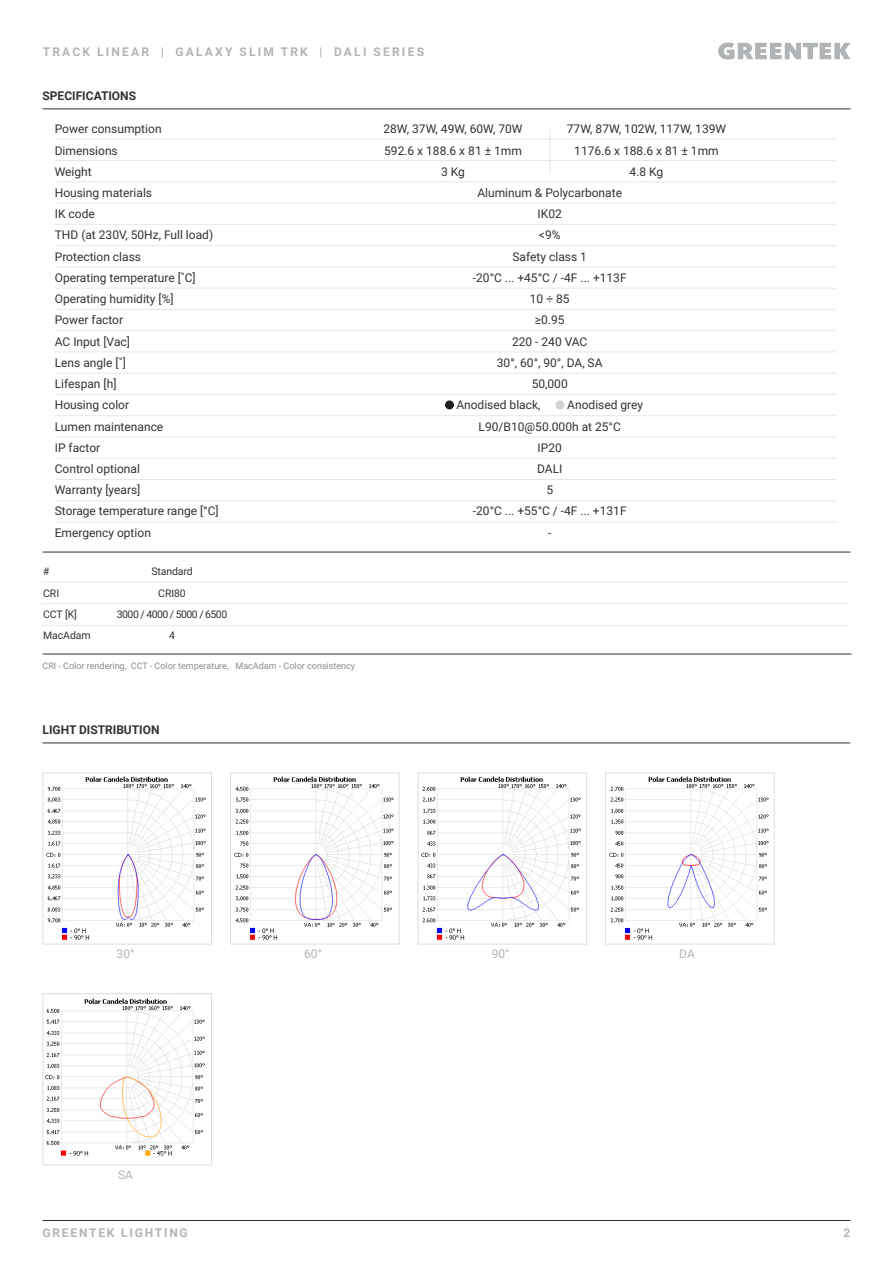
<style>
.page{position:relative;width:893px;height:1263px;background:#fff}
.page>*{position:absolute;margin:0;border:0;box-sizing:border-box;transform-origin:0 0}
.t1{font:12px/21.3px "Roboto";color:#333132;text-align:center}
.t2{font:700 12px "Roboto";letter-spacing:.185em;color:#b1b4b6}
.t3{font:700 12px "Roboto";color:#333132}
.t4{font:700 12px "Roboto";letter-spacing:.15em;color:#b1b4b6}
.t5{font:12px "Roboto";color:#b1b4b6}
.t6{font:10.5px/21.1px "Roboto";letter-spacing:-.05em;color:#333132;text-align:center}
.t7{font:10.5px/21.1px "Roboto";letter-spacing:-.01em;color:#333132}
.t8{font:9px "Roboto";color:#8a8c8e}
</style>
<div class="page">
<svg style="left:718px;top:43px;width:132px;height:17px"></svg>
<hr style="left:43px;top:1220px;width:807px;height:1px;background:#333132">
<hr style="left:43px;top:108px;width:807px;height:1px;background:#333132">
<hr style="left:55px;top:160px;width:781px;height:1px;background:#e6e7e8">
<hr style="left:55px;top:139px;width:781px;height:1px;background:#e6e7e8">
<hr style="left:55px;top:181px;width:781px;height:1px;background:#e6e7e8">
<hr style="left:55px;top:203px;width:781px;height:1px;background:#e6e7e8">
<hr style="left:55px;top:224px;width:781px;height:1px;background:#e6e7e8">
<hr style="left:55px;top:245px;width:781px;height:1px;background:#e6e7e8">
<hr style="left:55px;top:266px;width:781px;height:1px;background:#e6e7e8">
<hr style="left:55px;top:288px;width:781px;height:1px;background:#e6e7e8">
<hr style="left:55px;top:309px;width:781px;height:1px;background:#e6e7e8">
<hr style="left:55px;top:330px;width:781px;height:1px;background:#e6e7e8">
<hr style="left:55px;top:351px;width:781px;height:1px;background:#e6e7e8">
<hr style="left:55px;top:373px;width:781px;height:1px;background:#e6e7e8">
<hr style="left:55px;top:394px;width:781px;height:1px;background:#e6e7e8">
<hr style="left:55px;top:415px;width:781px;height:1px;background:#e6e7e8">
<hr style="left:55px;top:437px;width:781px;height:1px;background:#e6e7e8">
<hr style="left:55px;top:458px;width:781px;height:1px;background:#e6e7e8">
<hr style="left:55px;top:479px;width:781px;height:1px;background:#e6e7e8">
<hr style="left:55px;top:500px;width:781px;height:1px;background:#e6e7e8">
<hr style="left:55px;top:522px;width:781px;height:1px;background:#e6e7e8">
<hr style="left:43px;top:742px;width:807px;height:1px;background:#333132">
<img style="left:46px;top:776px;width:160px;height:164px">
<div style="left:43px;top:772px;width:169px;height:172px;border:1px solid #dcddde"></div>
<img style="left:45px;top:998px;width:160px;height:158px">
<div style="left:43px;top:993px;width:169px;height:172px;border:1px solid #dcddde"></div>
<img style="left:234px;top:776px;width:160px;height:164px">
<div style="left:230px;top:772px;width:169px;height:172px;border:1px solid #dcddde"></div>
<img style="left:421px;top:776px;width:160px;height:164px">
<div style="left:418px;top:772px;width:169px;height:172px;border:1px solid #dcddde"></div>
<img style="left:609px;top:776px;width:160px;height:164px">
<div style="left:605px;top:772px;width:170px;height:172px;border:1px solid #dcddde"></div>
<div style="left:445px;top:400px;width:9px;height:9px;background:#231f20;border-radius:50%"></div>
<div style="left:556px;top:400px;width:8px;height:9px;background:#d3d3d3;border-radius:50%"></div>
<hr style="left:549px;top:129px;width:1px;height:45px;background:#e6e7e8">
<hr style="left:43px;top:552px;width:807px;height:1px;background:#333132">
<hr style="left:41px;top:582px;width:808px;height:1px;background:#e6e7e8">
<hr style="left:41px;top:603px;width:808px;height:1px;background:#e6e7e8">
<hr style="left:41px;top:625px;width:808px;height:1px;background:#e6e7e8">
<hr style="left:43px;top:654px;width:808px;height:1px;background:#333132">
<p class="t2" style="left:43px;top:43px;width:383px">TRACK LINEAR | GALAXY SLIM TRK | DALI SERIES</p>
<p class="t3" style="left:43px;top:88px;width:95px">SPECIFICATIONS</p>
<p class="t1" style="left:55px;top:118px;width:165px;text-align:left">Power consumption<br>Dimensions<br>Weight<br>Housing materials<br>IK code<br>THD (at 230V, 50Hz, Full load)<br>Protection class<br>Operating temperature [˚C]<br>Operating humidity [%]<br>Power factor<br>AC Input [Vac]<br>Lens angle [˚]<br>Lifespan [h]<br>Housing color<br>Lumen maintenance<br>IP factor<br>Control optional<br>Warranty [years]<br>Storage temperature range [°C]<br>Emergency option</p>
<p class="t7" style="left:43px;top:561px;width:49px">#<br>CRI<br>CCT [K]<br>MacAdam</p>
<p class="t6" style="left:117px;top:561px;width:112px">Standard<br>CRI80<br>3000 / 4000 / 5000 / 6500<br>4</p>
<p class="t8" style="left:43px;top:659px;width:314px">CRI - Color rendering, CCT - Color temperature, MacAdam - Color consistency</p>
<p class="t3" style="left:43px;top:722px;width:119px">LIGHT DISTRIBUTION</p>
<p class="t1" style="left:383px;top:118px;width:141px">28W, 37W, 49W, 60W, 70W<br>592.6 x 188.6 x 81 ± 1mm<br>3 Kg</p>
<p class="t1" style="left:567px;top:118px;width:161px">77W, 87W, 102W, 117W, 139W<br>1176.6 x 188.6 x 81 ± 1mm<br>4.8 Kg</p>
<p class="t1" style="left:477px;top:182px;width:146px">Aluminum &amp; Polycarbonate</p>
<p class="t1" style="left:538px;top:203px;width:26px">IK02</p>
<p class="t1" style="left:539px;top:224px;width:23px">&lt;9%</p>
<p class="t1" style="left:512px;top:245px;width:76px">Safety class 1</p>
<p class="t1" style="left:473px;top:267px;width:155px">-20°C ... +45°C / -4F ... +113F</p>
<p class="t1" style="left:530px;top:288px;width:41px">10 ÷ 85</p>
<p class="t1" style="left:535px;top:309px;width:31px">≥0.95</p>
<p class="t1" style="left:512px;top:330px;width:77px">220 - 240 VAC</p>
<p class="t1" style="left:497px;top:351px;width:107px">30°, 60°, 90°, DA, SA</p>
<p class="t1" style="left:532px;top:373px;width:38px">50,000</p>
<p class="t1" style="left:456px;top:394px;width:86px">Anodised black,</p>
<p class="t1" style="left:567px;top:394px;width:77px">Anodised grey</p>
<p class="t1" style="left:479px;top:415px;width:144px">L90/B10@50.000h at 25°C</p>
<p class="t1" style="left:538px;top:436px;width:26px">IP20</p>
<p class="t1" style="left:537px;top:458px;width:27px">DALI</p>
<p class="t1" style="left:546px;top:479px;width:8px">5</p>
<p class="t1" style="left:473px;top:500px;width:155px">-20°C ... +55°C / -4F ... +131F</p>
<p class="t1" style="left:548px;top:521px;width:5px">-</p>
<p class="t5" style="left:117px;top:946px;width:19px">30°</p>
<p class="t5" style="left:118px;top:1166px;width:16px">SA</p>
<p class="t5" style="left:304px;top:946px;width:19px">60°</p>
<p class="t5" style="left:492px;top:946px;width:19px">90°</p>
<p class="t5" style="left:679px;top:946px;width:17px">DA</p>
<p class="t4" style="left:43px;top:1224px;width:147px">GREENTEK LIGHTING</p>
<p class="t2" style="left:844px;top:1224px;width:8px">2</p>
</div>
